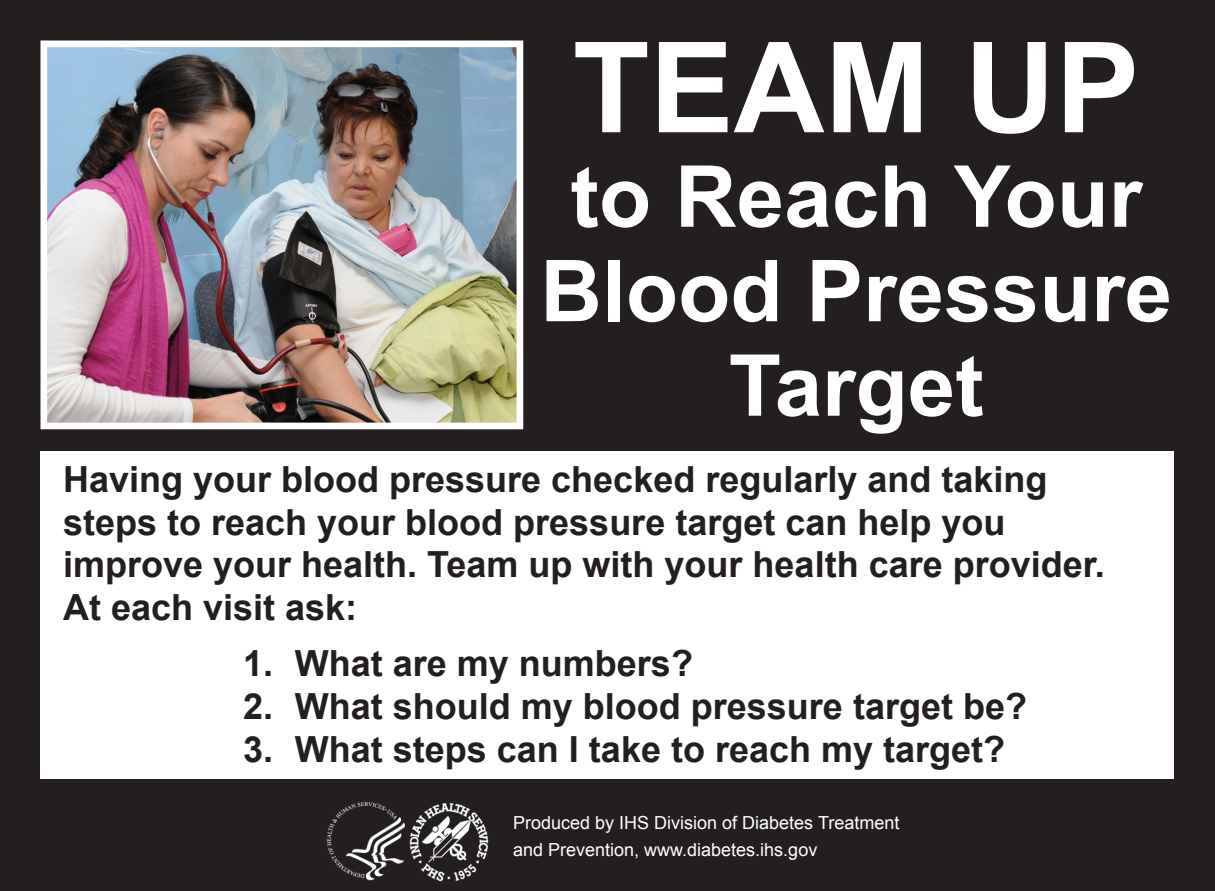
<style>
.page{position:relative;width:1215px;height:891px;background:#231f20}
.page>*{position:absolute;margin:0;border:0;box-sizing:border-box;transform-origin:0 0}
.t1{font:700 126px "Arial";color:#fff}
.t2{font:700 85.5px/94.5px "Arial";color:#fff;text-align:center}
.Paragraph{font:700 36px/42.8px "Arial";color:#231f20}
.Produced_Paragraph{font:18px "Arial";color:#fff}
</style>
<div class="page">
<img style="left:49px;top:48px;width:466px;height:373px">
<div style="left:41px;top:40px;width:482px;height:389px;border:7px solid #fff"></div>
<div style="left:40px;top:452px;width:1134px;height:327px;background:#fff"></div>
<img style="left:409px;top:803px;width:80px;height:79px">
<img style="left:326px;top:801px;width:78px;height:80px">
<p class="t1" style="left:573px;top:4px;width:569px">TEAM UP</p>
<p class="t2" style="left:540px;top:152px;width:633px">to Reach Your<br>Blood Pressure<br>Target</p>
<p class="Paragraph" style="left:63px;top:459px;width:1043px">Having your blood pressure checked regularly and taking steps to reach your blood pressure target can help you improve your health. Team up with your health care provider.<br>At each visit ask:</p>
<p class="Paragraph" style="left:243px;top:643px;width:451px">1. What are my numbers?</p>
<p class="Paragraph" style="left:243px;top:686px;width:785px">2. What should my blood pressure target be?</p>
<p class="Paragraph" style="left:243px;top:729px;width:763px">3. What steps can I take to reach my target?</p>
<p class="Produced_Paragraph" style="left:513px;top:811px;width:388px">Produced by IHS Division of Diabetes Treatment</p>
<p class="Produced_Paragraph" style="left:513px;top:838px;width:306px">and Prevention, www.diabetes.ihs.gov</p>
</div>
